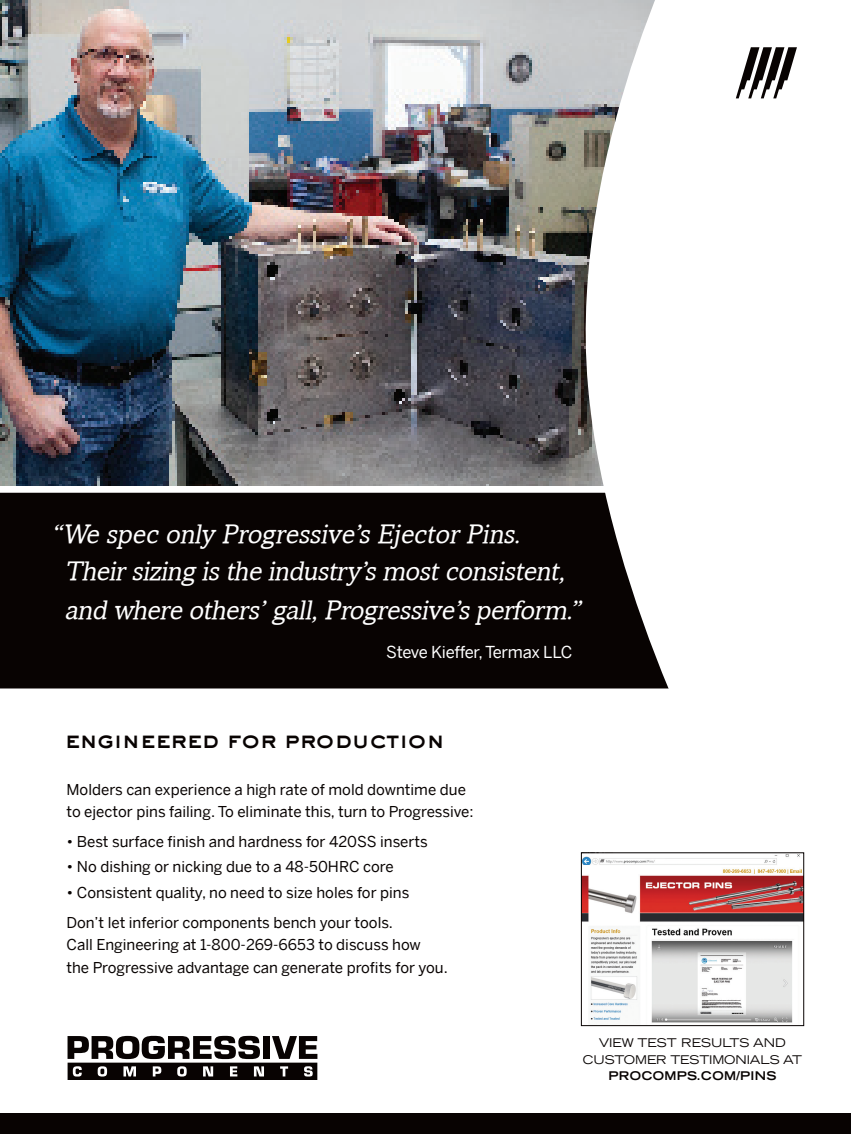
<style>
.page{position:relative;width:851px;height:1134px;background:#fff}
.page>*{position:absolute;margin:0;border:0;box-sizing:border-box;transform-origin:0 0}
.t1{font:italic 27px/38.2px "Amasis";color:#fff}
.t2{font:24px "Sackers Heavy Gothic";letter-spacing:-.05em;color:#080302}
.t3{font:16.5px "Benton Sans";letter-spacing:-.02em;color:#fff}
.t4{font:15px/22.5px "Benton Sans";color:#080302}
.t5{font:expanded 12px/16.5px "Trade Gothic LT Std";letter-spacing:-.01em;color:#080302;text-align:center}
.t6{font:700 expanded 12px "Trade Gothic LT Std";letter-spacing:.03em;color:#080302}
</style>
<div class="page">
<div style="left:0;top:493px;width:566px;height:195px;background:#080302"></div>
<img style="left:0;top:0;width:566px;height:486px">
<svg style="left:566px;top:0;width:103px;height:689px"></svg>
<svg style="left:736px;top:47px;width:61px;height:51px"></svg>
<img style="left:583px;top:854px;width:219px;height:169px">
<div style="left:581px;top:852px;width:223px;height:174px;border:1px solid #080302"></div>
<svg style="left:68px;top:1036px;width:249px;height:44px"></svg>
<div style="left:0;top:1114px;width:850px;height:20px;background:#080302"></div>
<h1 class="t1" style="left:65px;top:515px;width:523px;text-indent:-14px">“We spec only Progressive’s EjectorPins.<br>Theirsizing is the industry ’s mostconsistent, and where others’gall,Progressive’s perform.”</h1>
<p class="t3" style="left:386px;top:643px;width:188px">Steve Kieffer, Termax LLC</p>
<h2 class="t2" style="left:64px;top:723px;width:382px">engineered for production</h2>
<p class="t4" style="left:66px;top:778px;width:408px">Molders can experience a high rate of mold downtime due to ejector pins failing. To eliminate this, turn to Progressive:</p>
<p class="t4" style="left:66px;top:830px;width:363px">• Best surface finish and hardness for 420SS inserts</p>
<p class="t4" style="left:66px;top:856px;width:329px">• No dishing or nicking due to a 48-50HRC core</p>
<p class="t4" style="left:66px;top:878px;width:344px;line-height:29.2px">• Consistent quality, no need to size holes for pins<br>Don’t let inferior components bench your tools.</p>
<p class="t4" style="left:66px;top:933px;width:383px">Call Engineering at 1-800-269-6653 to discuss how<br>the Progressive advantage can generate profits for you.</p>
<p class="t5" style="left:583px;top:1034px;width:221px">VIEW TEST RESULTS AND<br>CUSTOMER TESTIMONIALS AT</p>
<p class="t6" style="left:608px;top:1068px;width:169px">PROCOMPS.COM/PINS</p>
</div>
